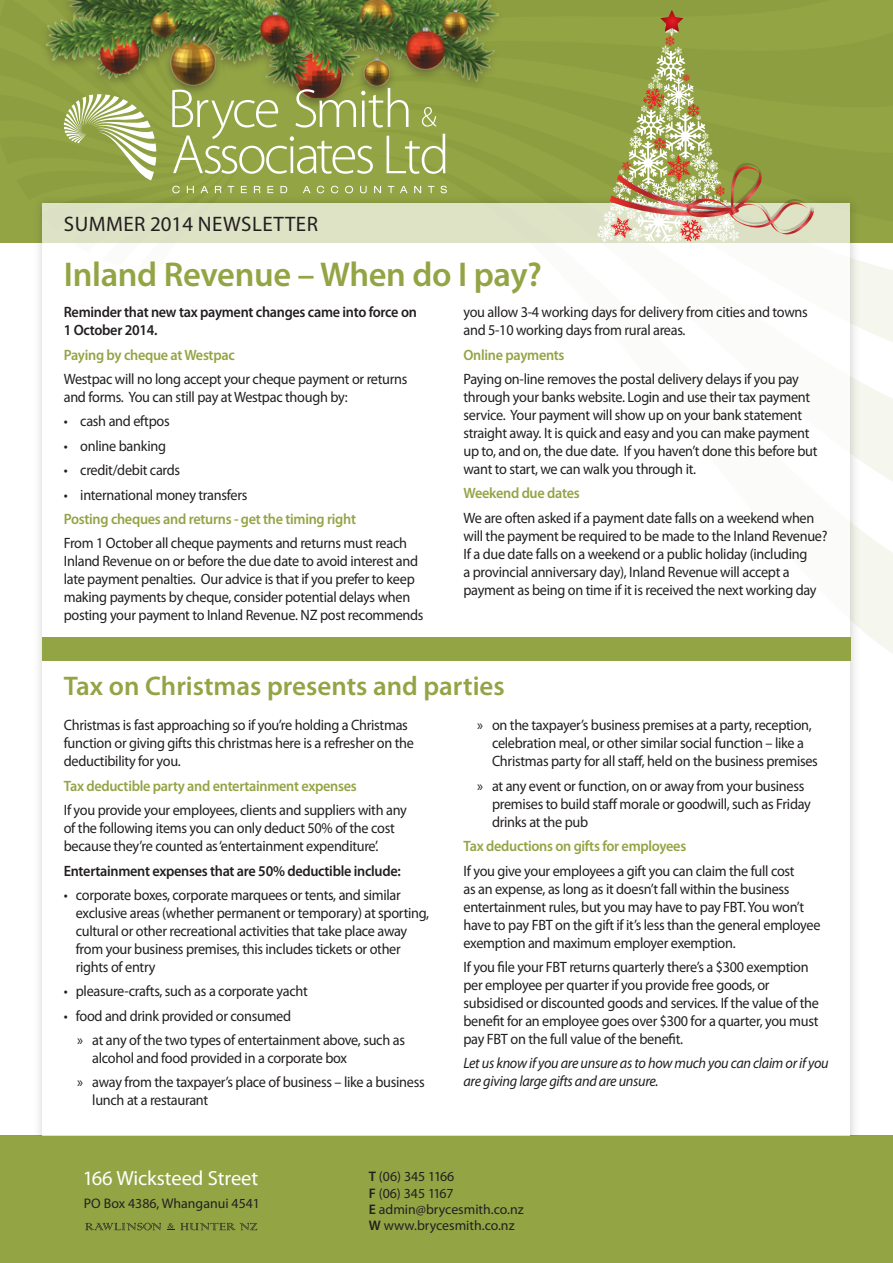
<style>
.page{position:relative;width:893px;height:1263px;background:#fff}
.page>*{position:absolute;margin:0;border:0;box-sizing:border-box;transform-origin:0 0}
.t1{font:600 34.5px "Myriad Pro";letter-spacing:-.01em;color:#93a445}
.t2{font:600 27px "Myriad Pro";color:#93a445}
.t3{font:21px "Myriad Pro";letter-spacing:.02em;color:#231f20}
.t4{font:20.55px "Myriad Pro";letter-spacing:-.005em;color:#fff}
.t5{font:15px/18px "Myriad Pro";letter-spacing:-.02em;color:#231f20;scale:.95 1}
.t6{font:600 15px "Myriad Pro";letter-spacing:-.02em;color:#93a445;scale:.95 1}
.t7{font:600 15px/18px "Myriad Pro";letter-spacing:-.02em;color:#231f20;scale:.95 1}
.t8{font:italic 15px/18px "Myriad Pro";letter-spacing:-.02em;color:#231f20;scale:.95 1}
.t9{font:13.8px/16.4px "Myriad Pro";color:#231f20}
.s1{font-weight:600}
</style>
<div class="page">
<svg style="left:864px;top:384px;width:29px;height:98px;fill:#f5f7ee"></svg>
<svg style="left:864px;top:234px;width:29px;height:108px;fill:#f5f7ee"></svg>
<div style="left:877px;top:112px;width:16px;height:122px;background:#8d9e40"></div>
<svg style="left:877px;top:25px;width:16px;height:87px"></svg>
<div style="left:0;top:1135px;width:893px;height:128px;background:#93a445"></div>
<img style="left:39px;top:274px;width:825px;height:861px">
<div style="left:43px;top:203px;width:807px;height:932px;background:#fff"></div>
<svg style="left:167px;top:1223px;width:7px;height:7px"></svg>
<svg style="left:85px;top:1223px;width:76px;height:7px"></svg>
<svg style="left:180px;top:1223px;width:77px;height:7px"></svg>
<div style="left:43px;top:638px;width:808px;height:23px;background:#93a445"></div>
<svg style="left:0;top:0;width:877px;height:274px;background:#a6af6e"></svg>
<p class="t3" style="left:64px;top:211px;width:255px">SUMMER 2014 NEWSLETTER</p>
<p class="t1" style="left:64px;top:253px;width:480px">Inland Revenue – When do I pay?</p>
<p class="t7" style="left:64px;top:303px;width:373px">Reminder that new tax payment changes came into force on<br>1 October 2014.</p>
<p class="t6" style="left:64px;top:345px;width:181px">Paying by cheque at Westpac</p>
<p class="t5" style="left:64px;top:370px;width:363px">Westpac will no long accept your cheque payment or returns and forms. You can still pay at Westpac though by:</p>
<p class="t5" style="left:64px;top:412px;width:113px">• cash and eftpos</p>
<p class="t5" style="left:64px;top:436px;width:109px">• online banking</p>
<p class="t5" style="left:64px;top:461px;width:124px">• credit/debit cards</p>
<p class="t5" style="left:64px;top:485px;width:195px">• international money transfers</p>
<p class="t6" style="left:64px;top:509px;width:309px">Posting cheques and returns - get the timing right</p>
<p class="t5" style="left:64px;top:534px;width:380px">From 1 October all cheque payments and returns must reach Inland Revenue on or before the due date to avoid interest and late payment penalties. Our advice is that if you prefer to keep making payments by cheque, consider potential delays when posting your payment to Inland Revenue. NZ post recommends</p>
<p class="t5" style="left:463px;top:303px;width:364px">you allow 3-4 working days for delivery from cities and towns and 5-10 working days from rural areas.</p>
<p class="t6" style="left:463px;top:345px;width:108px">Online payments</p>
<p class="t5" style="left:463px;top:370px;width:374px">Paying on-line removes the postal delivery delays if you pay through your banks website. Login and use their tax payment service. Your payment will show up on your bank statement straight away. It is quick and easy and you can make payment up to, and on, the due date. If you haven’t done this before but want to start, we can walk you through it.</p>
<p class="t6" style="left:463px;top:484px;width:124px">Weekend due dates</p>
<p class="t5" style="left:463px;top:508px;width:385px">We are often asked if a payment date falls on a weekend when will the payment be required to be made to the Inland Revenue?<br>If a due date falls on a weekend or a public holiday (including<br>a provincial anniversary day), Inland Revenue will accept a payment as being on time if it is received the next working day</p>
<p class="t2" style="left:64px;top:669px;width:442px">Tax on Christmas presents and parties</p>
<p class="t5" style="left:64px;top:716px;width:370px">Christmas is fast approaching so if you’re holding a Christmas function or giving gifts this christmas here is a refresher on the deductibility for you.</p>
<p class="t6" style="left:64px;top:776px;width:310px">Tax deductible party and entertainment expenses</p>
<p class="t5" style="left:64px;top:801px;width:363px">If you provide your employees, clients and suppliers with any of the following items you can only deduct 50% of the cost because they’re counted as ‘entertainment expenditure’.</p>
<p class="t7" style="left:64px;top:861px;width:356px">Entertainment expenses that are 50% deductible include:</p>
<p class="t5" style="left:76px;top:886px;width:373px;text-indent:-12px">• corporate boxes, corporate marquees or tents, and similar exclusive areas (whether permanent or temporary) at sporting, cultural or other recreational activities that take place away from your business premises, this includes tickets or other rights of entry</p>
<p class="t5" style="left:64px;top:982px;width:258px">• pleasure-crafts, such as a corporate yacht</p>
<p class="t5" style="left:64px;top:1006px;width:241px">• food and drink provided or consumed</p>
<p class="t5" style="left:92px;top:1031px;width:331px;text-indent:-15px">» at any of the two types of entertainment above, such as alcohol and food provided in a corporate box</p>
<p class="t5" style="left:92px;top:1073px;width:351px;text-indent:-15px">» away from the taxpayer’s place of business – like a business lunch at a restaurant</p>
<p class="t5" style="left:492px;top:716px;width:345px;text-indent:-15px">» on the taxpayer’s business premises at a party, reception, celebration meal, or other similar social function – like a<br>Christmas party for all staff, held on the business premises</p>
<p class="t5" style="left:492px;top:776px;width:337px;text-indent:-15px">» at any event or function, on or away from your business premises to build staff morale or goodwill, such as Friday drinks at the pub</p>
<p class="t6" style="left:463px;top:836px;width:236px">Tax deductions on gifts for employees</p>
<p class="t5" style="left:463px;top:861px;width:377px">If you give your employees a gift you can claim the full cost<br>as an expense, as long as it doesn’t fall within the business entertainment rules, but you may have to pay FBT. You won’t have to pay FBT on the gift if it’s less than the general employee exemption and maximum employer exemption.</p>
<p class="t5" style="left:463px;top:958px;width:376px">If you file your FBT returns quarterly there’s a $300 exemption per employee per quarter if you provide free goods, or subsidised or discounted goods and services. If the value of the benefit for an employee goes over $300 for a quarter, you must pay FBT on the full value of the benefit.</p>
<p class="t8" style="left:463px;top:1054px;width:386px">Let us know if you are unsure as to how much you can claim or if you are giving large gifts and are unsure.</p>
<p class="t4" style="left:83px;top:1166px;width:177px">166 Wicksteed Street</p>
<p class="t9" style="left:84px;top:1195px;width:178px">PO Box 4386, Whanganui 4541</p>
<p class="t9" style="left:369px;top:1168px;width:156px"><span class="s1">T</span> (06) 345 1166<br><span class="s1">F</span> (06) 345 1167<br><span class="s1">E</span> admin@brycesmith.co.nz<br><span class="s1">W</span> www.brycesmith.co.nz</p>
</div>
